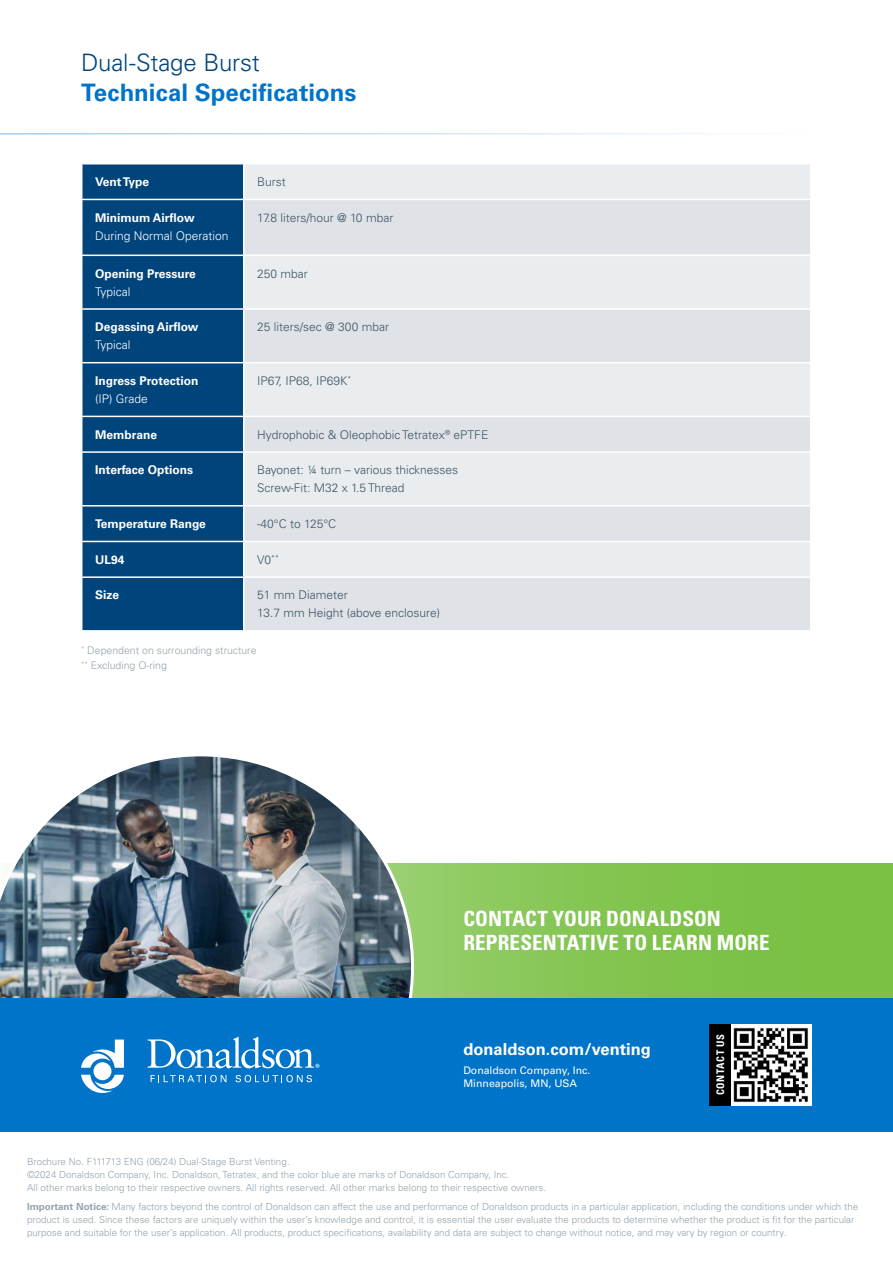
<style>
.page{position:relative;width:893px;height:1263px;background:#fff}
.page>*{position:absolute;margin:0;border:0;box-sizing:border-box;transform-origin:0 0}
.t1{font:700 24px "Univers LT Std";letter-spacing:.005em;color:#0074c9}
.t2{font:300 24px "Univers LT Std";letter-spacing:-.01em;color:#00447c}
.t3{font:700 condensed 21px/24px "Univers LT Std";letter-spacing:.005em;color:#fff}
.t4{font:700 16.5px "Univers LT Std";color:#fff}
.t5{font:300 12px/18px "Univers LT Std";color:#3e5465}
.t6{font:700 12px "Univers LT Std";color:#fff}
.t7{font:300 12px "Univers LT Std";color:#fff}
.t8{font:300 10.5px/15px "Univers LT Std";color:#93a3af}
.t9{font:10.5px/12.6px "Univers LT Std";color:#fff}
.t10{font:700 condensed 10.5px "Univers LT Std";letter-spacing:.055em;color:#fff}
.t11{font:300 9.75px/12.8px "Univers LT Std";color:#93a3af}
.s1{font-weight:700}
</style>
<div class="page">
<div style="left:82px;top:164px;width:161px;height:466px;background:#00447c"></div>
<div style="left:244px;top:164px;width:566px;height:35px;background:#e9edef"></div>
<svg style="left:244px;top:200px;width:566px;height:430px;background:#e3e7ea"></svg>
<hr style="left:81px;top:199px;width:163px;height:1px;background:#fff">
<hr style="left:81px;top:255px;width:163px;height:1px;background:#fff">
<hr style="left:244px;top:255px;width:568px;height:1px;background:#fff">
<hr style="left:81px;top:308px;width:163px;height:2px;background:#fff">
<hr style="left:244px;top:308px;width:568px;height:2px;background:#fff">
<hr style="left:81px;top:362px;width:163px;height:1px;background:#fff">
<hr style="left:244px;top:362px;width:568px;height:1px;background:#fff">
<hr style="left:81px;top:416px;width:163px;height:1px;background:#fff">
<hr style="left:244px;top:416px;width:568px;height:1px;background:#fff">
<hr style="left:81px;top:451px;width:163px;height:2px;background:#fff">
<hr style="left:244px;top:451px;width:568px;height:2px;background:#fff">
<hr style="left:81px;top:505px;width:163px;height:1px;background:#fff">
<hr style="left:244px;top:505px;width:568px;height:1px;background:#fff">
<hr style="left:81px;top:541px;width:163px;height:1px;background:#fff">
<hr style="left:244px;top:541px;width:568px;height:1px;background:#fff">
<hr style="left:81px;top:576px;width:163px;height:2px;background:#fff">
<hr style="left:244px;top:576px;width:568px;height:2px;background:#fff">
<svg style="left:414px;top:863px;width:479px;height:135px;background:#82c450"></svg>
<img style="left:0;top:756px;width:414px;height:242px">
<div style="left:0;top:998px;width:893px;height:133px;background:#0074c9"></div>
<svg style="left:151px;top:1075px;width:75px;height:7px"></svg>
<svg style="left:236px;top:1075px;width:76px;height:7px"></svg>
<svg style="left:81px;top:1039px;width:43px;height:54px"></svg>
<svg style="left:148px;top:1037px;width:171px;height:31px"></svg>
<img style="left:731px;top:1024px;width:81px;height:81px">
<div style="left:710px;top:1024px;width:21px;height:81px;background:#000"></div>
<hr style="left:0;top:133px;width:812px;height:1px;background:#80bae4">
<h1 class="t2" style="left:81px;top:48px;width:180px">Dual-Stage Burst</h1>
<h1 class="t1" style="left:81px;top:79px;width:277px">Technical Specifications</h1>
<p class="t6" style="left:95px;top:175px;width:55px">Vent Type</p>
<p class="t5" style="left:257px;top:173px;width:30px">Burst</p>
<p class="t6" style="left:95px;top:210px;width:101px">Minimum Airflow</p>
<p class="t7" style="left:95px;top:228px;width:135px">During Normal Operation</p>
<p class="t5" style="left:257px;top:208px;width:138px">17.8 liters/hour @ 10 mbar</p>
<p class="t6" style="left:95px;top:266px;width:102px">Opening Pressure</p>
<p class="t7" style="left:95px;top:284px;width:37px">Typical</p>
<p class="t5" style="left:257px;top:264px;width:52px">250 mbar</p>
<p class="t6" style="left:95px;top:320px;width:105px">Degassing Airflow</p>
<p class="t7" style="left:95px;top:338px;width:37px">Typical</p>
<p class="t5" style="left:257px;top:318px;width:133px">25 liters/sec @ 300 mbar</p>
<p class="t6" style="left:95px;top:374px;width:105px">Ingress Protection</p>
<p class="t7" style="left:95px;top:391px;width:54px">(IP) Grade</p>
<p class="t5" style="left:257px;top:372px;width:96px">IP67, IP68, IP69K<sup>*</sup></p>
<p class="t6" style="left:95px;top:427px;width:63px">Membrane</p>
<p class="t5" style="left:257px;top:425px;width:233px">Hydrophobic &amp; Oleophobic Tetratex<sup>®</sup> ePTFE</p>
<p class="t6" style="left:95px;top:463px;width:99px">Interface Options</p>
<p class="t5" style="left:257px;top:461px;width:202px">Bayonet: ¼ turn – various thicknesses<br>Screw-Fit: M32 x 1.5 Thread</p>
<p class="t6" style="left:95px;top:517px;width:112px">Temperature Range</p>
<p class="t5" style="left:257px;top:515px;width:81px">-40°C to 125°C</p>
<p class="t6" style="left:95px;top:552px;width:31px">UL94</p>
<p class="t5" style="left:257px;top:550px;width:23px">V0<sup>**</sup></p>
<p class="t6" style="left:95px;top:588px;width:25px">Size</p>
<p class="t5" style="left:257px;top:586px;width:184px">51 mm Diameter<br>13.7 mm Height (above enclosure)</p>
<p class="t8" style="left:81px;top:643px;width:177px"><sup>*</sup> Dependent on surrounding structure <sup>**</sup> Excluding O-ring</p>
<h2 class="t3" style="left:463px;top:906px;width:308px">CONTACT YOUR DONALDSON<br>REPRESENTATIVE TO LEARN MORE</h2>
<h3 class="t4" style="left:463px;top:1039px;width:189px">donaldson.com/venting</h3>
<p class="t9" style="left:463px;top:1064px;width:128px">Donaldson Company, Inc.<br>Minneapolis, MN, USA</p>
<p class="t10" style="left:714px;top:1095px;width:63px;rotate:-90deg">CONTACT US</p>
<p class="t11" style="left:27px;top:1156px;width:521px">Brochure No. F111713 ENG (06/24) Dual-Stage Burst Venting.<br>©2024 Donaldson Company, Inc. Donaldson, Tetratex, and the color blue are marks of Donaldson Company, Inc.<br>All other marks belong to their respective owners. All rights reserved. All other marks belong to their respective owners.</p>
<p class="t11" style="left:27px;top:1201px;width:833px"><span class="s1">Important Notice:</span> Many factors beyond the control of Donaldson can affect the use and performance of Donaldson products in a particular application, including the conditions under which the product is used. Since these factors are uniquely within the user’s knowledge and control, it is essential the user evaluate the products to determine whether the product is fit for the particular purpose and suitable for the user’s application. All products, product specifications, availability and data are subject to change without notice, and may vary by region or country.</p>
</div>
